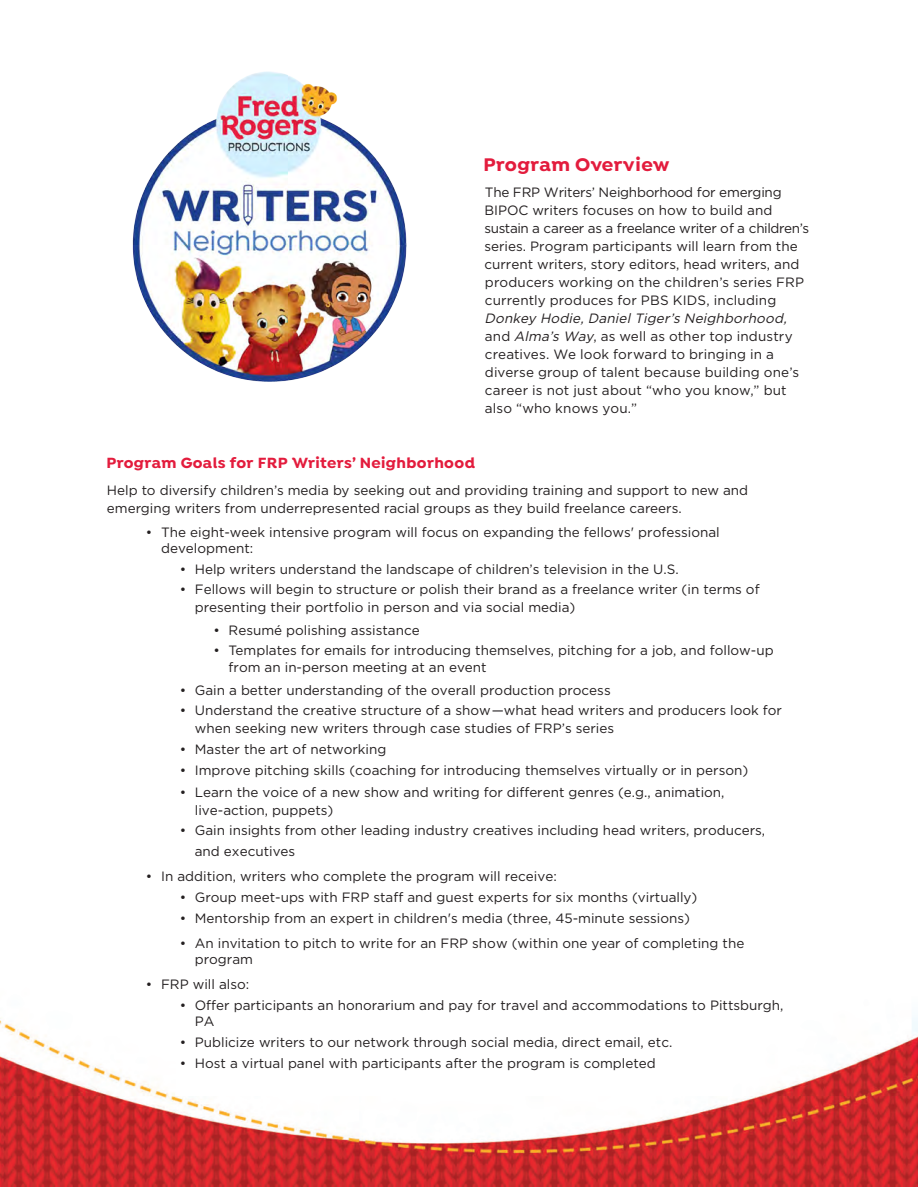
<style>
.page{position:relative;width:918px;height:1188px;background:#fff}
.page>*{position:absolute;margin:0;border:0;box-sizing:border-box;transform-origin:0 0}
.t1{font:700 19.5px "Isidora";letter-spacing:.025em;color:#e31c3d}
.t2{font:700 15.75px "Isidora";letter-spacing:.025em;color:#e31c3d}
.t3{font:13.5px/18px "Gotham";color:#231f20}
.s1{font-style:italic}
</style>
<div class="page">
<img style="left:0;top:1017px;width:918px;height:170px">
<img style="left:132px;top:71px;width:275px;height:311px">
<svg style="left:157px;top:85px;width:8px;height:4px"></svg>
<p class="t1" style="left:483px;top:153px;width:187px">Program Overview</p>
<p class="t3" style="left:484px;top:183px;width:326px">The FRP Writers’ Neighborhood for emerging BIPOC writers focuses on how to build and sustain a career as a freelance writer of a children’s series. Program participants will learn from the current writers, story editors, head writers, and producers working on the children’s series FRP currently produces for PBS KIDS, including <span class="s1">Donkey Hodie, Daniel Tiger’s Neighborhood, </span>and <span class="s1">Alma’sWay</span>, as well as other top industry creatives. We look forward to bringing in a diverse group of talent because building one’s career is not just about “who you know,” but also “who knows you.”</p>
<p class="t2" style="left:106px;top:453px;width:370px">Program Goals for FRP Writers’ Neighborhood</p>
<p class="t3" style="left:107px;top:481px;width:643px">Help to diversify children’s media by seeking out and providing training and support to new and emerging writers from underrepresented racial groups as they build freelance careers.</p>
<p class="t3" style="left:161px;top:524px;width:560px;line-height:15.8px;text-indent:-15px">• The eight-week intensive program will focus on expanding the fellows' professional development:</p>
<p class="t3" style="left:180px;top:560px;width:501px">• Help writers understand the landscape of children’s television in the U.S.</p>
<p class="t3" style="left:195px;top:580px;width:566px;text-indent:-15px">• Fellows will begin to structure or polish their brand as a freelance writer (in terms of presenting their portfolio in person and via social media)</p>
<p class="t3" style="left:213px;top:621px;width:208px">• Resumé polishing assistance</p>
<p class="t3" style="left:229px;top:641px;width:547px;line-height:17.5px;text-indent:-15px">• Templates for emails for introducing themselves, pitching for a job, and follow-up from an in-person meeting at an event</p>
<p class="t3" style="left:180px;top:681px;width:433px">• Gain a better understanding of the overall production process</p>
<p class="t3" style="left:195px;top:701px;width:589px;text-indent:-15px">• Understand the creative structure of a show —what head writers and producers look for when seeking new writers through case studies of FRP’s series</p>
<p class="t3" style="left:180px;top:740px;width:208px">• Master the art of networking</p>
<p class="t3" style="left:180px;top:761px;width:570px">• Improve pitching skills (coaching for introducing themselves virtually or in person)</p>
<p class="t3" style="left:195px;top:783px;width:531px;text-indent:-15px">• Learn the voice of a new show and writing for different genres (e.g., animation, live-action, puppets)</p>
<p class="t3" style="left:195px;top:820px;width:572px;line-height:21.1px;text-indent:-15px">• Gain insights from other leading industry creatives including head writers, producers, and executives</p>
<p class="t3" style="left:146px;top:867px;width:412px">• In addition, writers who complete the program will receive:</p>
<p class="t3" style="left:180px;top:888px;width:519px">• Group meet-ups with FRP staff and guest experts for six months (virtually)</p>
<p class="t3" style="left:180px;top:909px;width:512px">• Mentorship from an expert in children's media (three, 45-minute sessions)</p>
<p class="t3" style="left:195px;top:935px;width:551px;line-height:15.8px;text-indent:-15px">• An invitation to pitch to write for an FRP show (within one year of completing the program</p>
<p class="t3" style="left:146px;top:975px;width:105px">• FRP will also:</p>
<p class="t3" style="left:195px;top:997px;width:590px;line-height:15.8px;text-indent:-15px">• Offer participants an honorarium and pay for travel and accommodations to Pittsburgh,<br>PA</p>
<p class="t3" style="left:180px;top:1033px;width:494px">• Publicize writers to our network through social media, direct email, etc.</p>
<p class="t3" style="left:180px;top:1054px;width:478px">• Host a virtual panel with participants after the program is completed</p>
</div>
